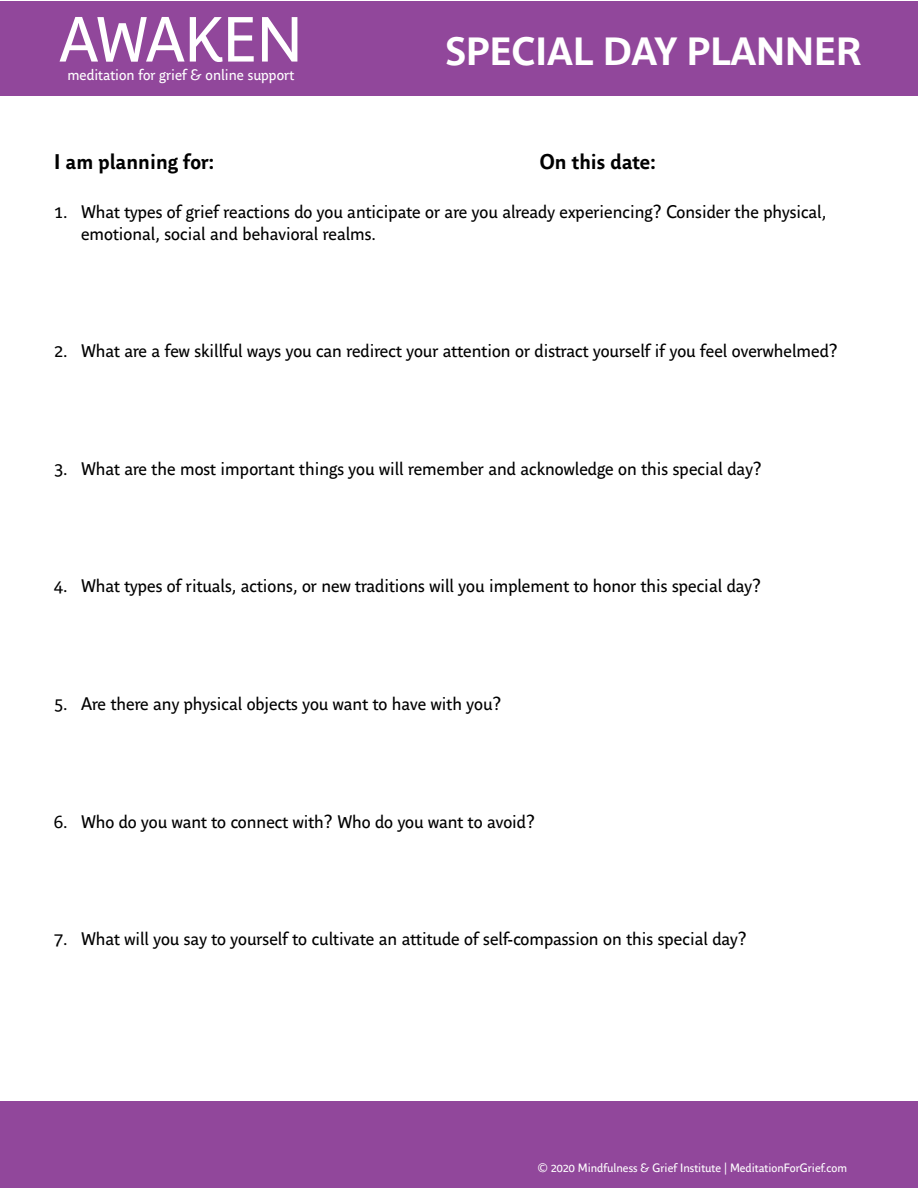
<style>
.page{position:relative;width:918px;height:1188px;background:#fff}
.page>*{position:absolute;margin:0;border:0;box-sizing:border-box;transform-origin:0 0}
.t1{font:63px "Parisine Office Std";color:#fff}
.t2{font:700 39px "Parisine Office Std";color:#fff}
.t3{font:700 21px "Parisine Office Std";color:#000}
.t4{font:18px/21.6px "Parisine Office Std";color:#000}
.t5{font:15px "Parisine Office Std";color:#fff}
.t6{font:12px "Parisine Office Std";color:#fff}
</style>
<div class="page">
<div style="left:1px;top:1px;width:917px;height:94px;background:#91479b"></div>
<div style="left:0;top:1102px;width:918px;height:86px;background:#91479b"></div>
<h1 class="t1" style="left:59px;top:2px;width:245px">AWAKEN</h1>
<p class="t5" style="left:67px;top:65px;width:228px">meditation for grief &amp; online support</p>
<h2 class="t2" style="left:445px;top:29px;width:418px">SPECIAL DAY PLANNER</h2>
<p class="t3" style="left:54px;top:150px;width:162px">I am planning for:</p>
<p class="t3" style="left:540px;top:150px;width:117px">On this date:</p>
<p class="t4" style="left:81px;top:201px;width:747px;text-indent:-27px">1. What types of grief reactions do you anticipate or are you already experiencing? Consider the physical, emotional, social and behavioral realms.</p>
<p class="t4" style="left:54px;top:340px;width:785px">2. What are a few skillful ways you can redirect your attention or distract yourself if you feel overwhelmed?</p>
<p class="t4" style="left:54px;top:458px;width:709px">3. What are the most important things you will remember and acknowledge on this special day?</p>
<p class="t4" style="left:54px;top:576px;width:709px">4. What types of rituals, actions, or new traditions will you implement to honor this special day?</p>
<p class="t4" style="left:54px;top:693px;width:449px">5. Are there any physical objects you want to have with you?</p>
<p class="t4" style="left:54px;top:811px;width:483px">6. Who do you want to connect with? Who do you want to avoid?</p>
<p class="t4" style="left:54px;top:928px;width:694px">7. What will you say to yourself to cultivate an attitude of self-compassion on this special day?</p>
<p class="t6" style="left:538px;top:1161px;width:311px">© 2020 Mindfulness &amp; Grief Institute | MeditationForGrief.com</p>
</div>
